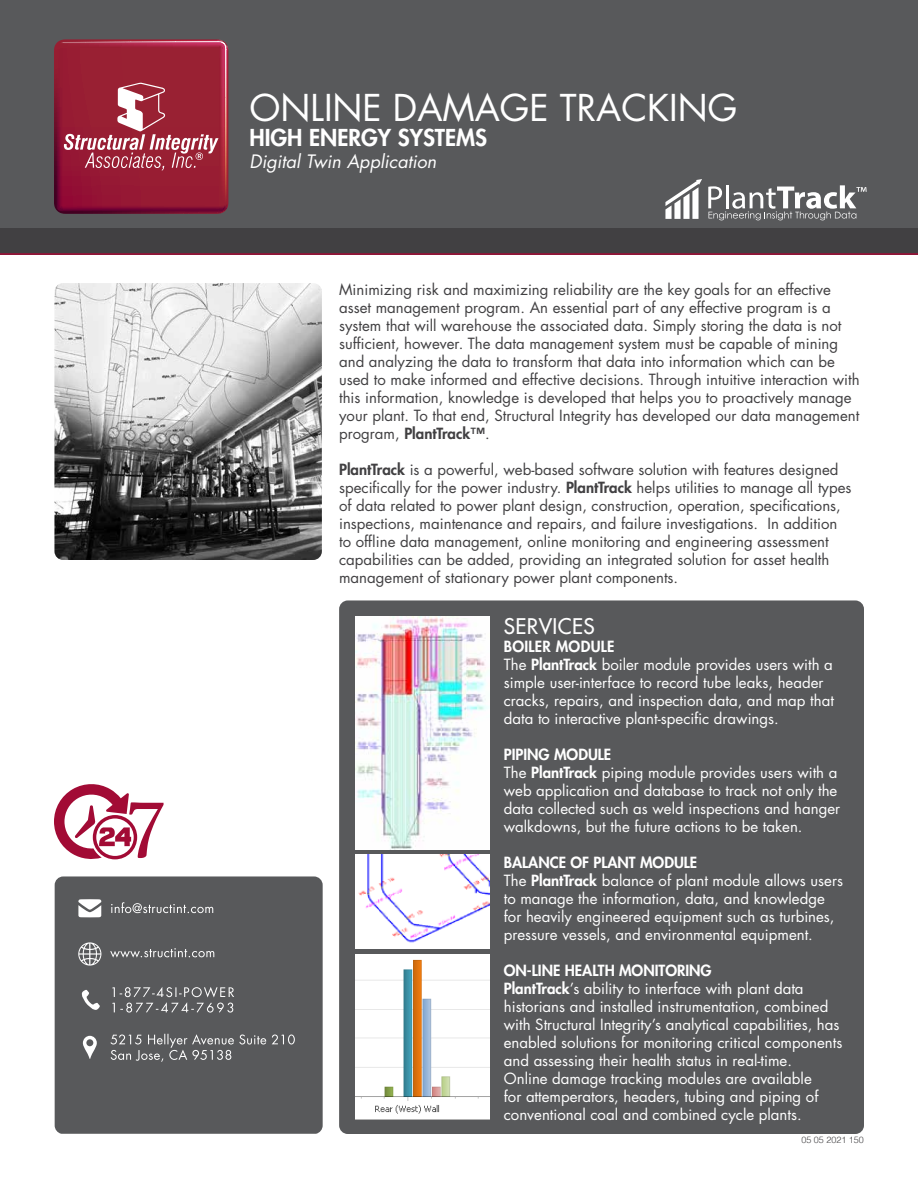
<style>
.page{position:relative;width:918px;height:1188px;background:#fff}
.page>*{position:absolute;margin:0;border:0;box-sizing:border-box;transform-origin:0 0}
.t1{font:36px "Futura Std";color:#fff}
.t2{font:800 22.65px "Futura Std";color:#fff}
.t3{font:500 21px "Futura Std";letter-spacing:.02em;color:#fff}
.t4{font:italic 18px "Futura Std";color:#fff}
.t5{font:15px/18px "Futura Std";color:#414042}
.t6{font:15px/18px "Futura Std";color:#fff}
.t7{font:800 15px "Futura Std";color:#fff}
.t8{font:800 15px "Futura Std";letter-spacing:.02em;color:#fff}
.t9{font:300 9px "Helvetica";color:#414042}
.s1{font-weight:800}
</style>
<div class="page">
<div style="left:0;top:0;width:918px;height:238px;background:#58595b"></div>
<div style="left:0;top:228px;width:918px;height:27px;background:#414042"></div>
<hr style="left:0;top:253px;width:918px;height:2px;background:#a30b35">
<img style="left:54px;top:283px;width:268px;height:277px">
<div style="left:339px;top:600px;width:525px;height:534px;background:#58595b;border-radius:9px"></div>
<img style="left:355px;top:617px;width:134px;height:232px">
<img style="left:355px;top:855px;width:135px;height:93px">
<img style="left:355px;top:955px;width:134px;height:164px">
<svg style="left:54px;top:39px;width:174px;height:175px;background:#9e2f44"></svg>
<svg style="left:665px;top:179px;width:37px;height:40px"></svg>
<svg style="left:708px;top:185px;width:159px;height:35px"></svg>
<div style="left:55px;top:876px;width:268px;height:258px;background:#58595b"></div>
<svg style="left:78px;top:942px;width:23px;height:24px"></svg>
<svg style="left:112px;top:987px;width:122px;height:26px;background:#717274"></svg>
<svg style="left:111px;top:902px;width:102px;height:11px"></svg>
<svg style="left:78px;top:899px;width:23px;height:18px"></svg>
<svg style="left:110px;top:1034px;width:185px;height:28px;background:#6d6e70"></svg>
<svg style="left:79px;top:989px;width:21px;height:23px"></svg>
<svg style="left:110px;top:948px;width:104px;height:10px"></svg>
<svg style="left:83px;top:1036px;width:14px;height:23px"></svg>
<svg style="left:54px;top:784px;width:110px;height:76px"></svg>
<p class="t1" style="left:249px;top:85px;width:489px">ONLINE DAMAGE TRACKING</p>
<p class="t2" style="left:249px;top:123px;width:239px">HIGH ENERGY SYSTEMS</p>
<p class="t4" style="left:249px;top:150px;width:189px">Digital Twin Application</p>
<p class="t5" style="left:339px;top:281px;width:522px">Minimizing risk and maximizing reliability are the key goals for an effective asset management program. An essential part of any effective program is a system that will warehouse the associated data. Simply storing the data is not sufficient, however. The data management system must be capable of mining and analyzing the data to transform that data into information which can be used to make informed and effective decisions. Through intuitive interaction with this information, knowledge is developed that helps you to proactively manage your plant. To that end, Structural Integrity has developed our data management program, <span class="s1">PlantTrack™</span>.</p>
<p class="t5" style="left:339px;top:461px;width:514px"><span class="s1">PlantTrack</span> is a powerful, web-based software solution with features designed specifically for the power industry. <span class="s1">PlantTrack</span> helps utilities to manage all types of data related to power plant design, construction, operation, specifications, inspections, maintenance and repairs, and failure investigations. In addition to offline data management, online monitoring and engineering assessment capabilities can be added, providing an integrated solution for asset health management of stationary power plant components.</p>
<p class="t3" style="left:504px;top:613px;width:92px">SERVICES</p>
<p class="t8" style="left:504px;top:637px;width:112px">BOILER MODULE</p>
<p class="t6" style="left:504px;top:656px;width:332px">The <span class="s1">PlantTrack</span> boiler module provides users with a simple user-interface to record tube leaks, header cracks, repairs, and inspection data, and map that data to interactive plant-specific drawings.</p>
<p class="t7" style="left:504px;top:745px;width:109px">PIPING MODULE</p>
<p class="t6" style="left:504px;top:764px;width:338px">The <span class="s1">PlantTrack</span> piping module provides users with a web application and database to track not only the data collected such as weld inspections and hanger walkdowns, but the future actions to be taken.</p>
<p class="t7" style="left:504px;top:853px;width:195px">BALANCE OF PLANT MODULE</p>
<p class="t6" style="left:504px;top:872px;width:341px">The <span class="s1">PlantTrack</span> balance of plant module allows users to manage the information, data, and knowledge for heavily engineered equipment such as turbines, pressure vessels, and environmental equipment.</p>
<p class="t7" style="left:504px;top:961px;width:209px">ON-LINE HEALTH MONITORING</p>
<p class="t6" style="left:504px;top:980px;width:340px"><span class="s1">PlantTrack</span>’s ability to interface with plant data historians and installed instrumentation, combined with Structural Integrity’s analytical capabilities, has enabled solutions for monitoring critical components and assessing their health status in real-time.<br>Online damage tracking modules are available<br>for attemperators, headers, tubing and piping of conventional coal and combined cycle plants.</p>
<p class="t9" style="left:801px;top:1132px;width:64px">05 05 2021 150</p>
</div>
